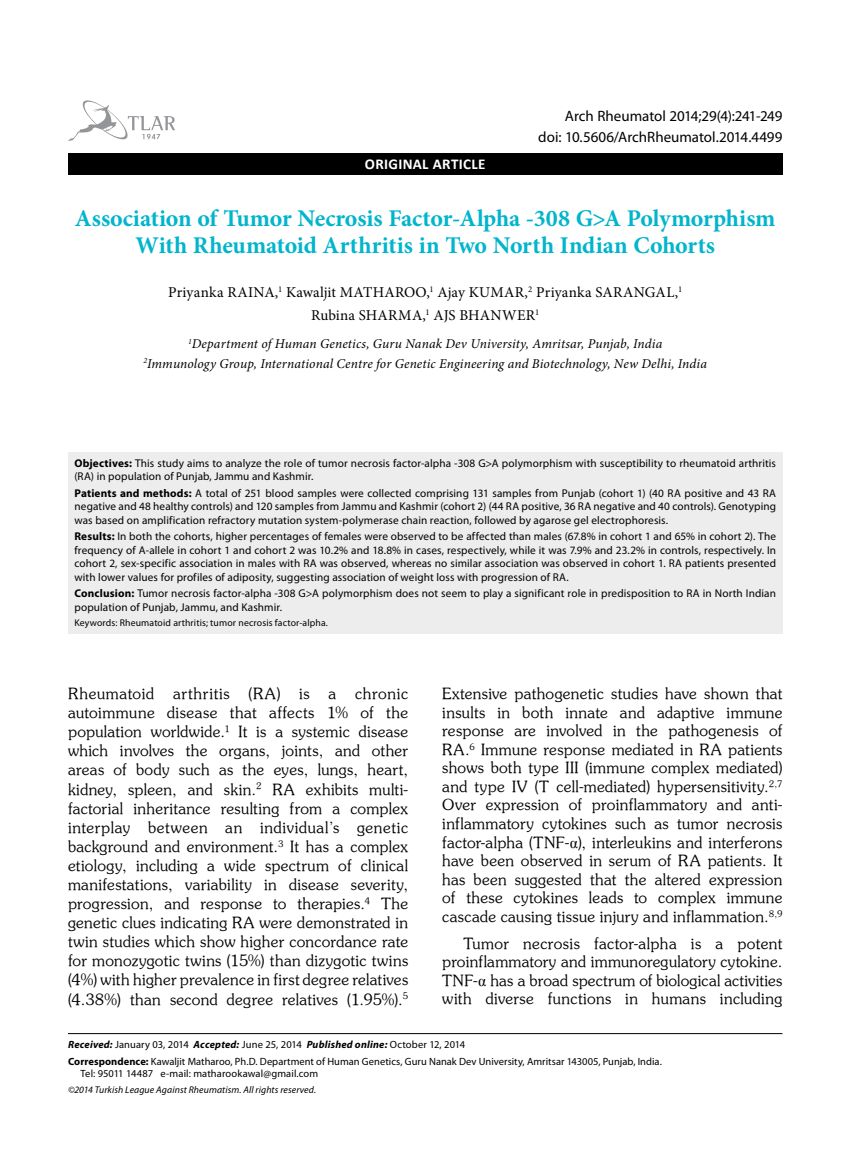
<style>
.page{position:relative;width:859px;height:1170px;background:#fff}
.page>*{position:absolute;margin:0;border:0;box-sizing:border-box;transform-origin:0 0}
.t1{font:700 24px/27px "Minion Pro";letter-spacing:-.005em;color:#00b5cc;text-align:center}
.t2{font:15.45px/19px "Souvenir Turk";letter-spacing:.02em;color:#000;text-align:justify}
.t3{font:15px/22.5px "Minion Pro";letter-spacing:.015em;color:#000;text-align:center}
.t4{font:15px "Myriad Pro";letter-spacing:-.005em;color:#000}
.t5{font:700 15px "Calibri";letter-spacing:.02em;color:#fff}
.t6{font:italic 13.5px/19.5px "Minion Pro";letter-spacing:.01em;color:#000;text-align:center}
.t7{font:11.25px/13.5px "Myriad Pro";letter-spacing:.01em;color:#000}
.t8{font:10.5px/16.8px "Myriad Pro";letter-spacing:.005em;color:#000}
.t9{font:9.75px "Myriad Pro";letter-spacing:.015em;color:#000}
.t10{font:italic 9.75px "Myriad Pro";letter-spacing:.01em;color:#000}
.s1{font-weight:700}
.s2{font-family:"Times New Roman"}
.s3{font-weight:700;font-style:italic}
</style>
<div class="page">
<div style="left:68px;top:153px;width:714px;height:21px;background:#000"></div>
<svg style="left:68px;top:100px;width:107px;height:41px"></svg>
<hr style="left:68px;top:1033px;width:714px;height:1px;background:#000">
<div style="left:68px;top:452px;width:714px;height:181px;background:#ededee"></div>
<p class="t4" style="left:565px;top:107px;width:219px">Arch Rheumatol 2014;29(4):241-249</p>
<p class="t5" style="left:365px;top:155px;width:122px">ORIGINAL ARTICLE</p>
<p class="t4" style="left:538px;top:127px;width:246px">doi: 10.5606/ArchRheumatol.2014.4499</p>
<h1 class="t1" style="left:75px;top:204px;width:702px">Association of Tumor Necrosis Factor-Alpha -308 G&gt;A Polymorphism<br>With Rheumatoid Arthritis in Two North Indian Cohorts</h1>
<p class="t3" style="left:168px;top:281px;width:516px">Priyanka RAINA,<sup>1</sup> Kawaljit MATHAROO,<sup>1</sup> Ajay KUMAR,<sup>2</sup> Priyanka SARANGAL,<sup>1<br></sup>Rubina SHARMA,<sup>1</sup> AJS BHANWER<sup>1</sup></p>
<p class="t6" style="left:143px;top:334px;width:565px"><sup>1</sup>Department of Human Genetics, Guru Nanak Dev University, Amritsar, Punjab, India<br><sup>2</sup>Immunology Group, International Centre for Genetic Engineering and Biotechnology, New Delhi, India</p>
<p class="t7" style="left:74px;top:456px;width:703px"><span class="s1">Objectives:</span> This study aims to analyze the role of tumor necrosis factor-alpha -308 G&gt;A polymorphism with susceptibility to rheumatoid arthritis (RA) in population of Punjab, Jammu and Kashmir.</p>
<p class="t7" style="left:74px;top:486px;width:703px;text-align:justify"><span class="s1">Patients and methods:</span> A total of 251 blood samples were collected comprising 131 samples from Punjab (cohort 1) (40 RA positive and 43 RA negative and 48 healthy controls) and 120 samples from Jammu and Kashmir (cohort 2) (44 RA positive, 36 RA negative and 40 controls). Genotyping was based on amplification refractory mutation system-polymerase chain reaction, followed by agarose gel electrophoresis.</p>
<p class="t7" style="left:74px;top:529px;width:703px;text-align:justify"><span class="s1">Results:</span> In both the cohorts, higher percentages of females were observed to be affected than males (67.8% in cohort 1 and 65% in cohort 2). The frequency of A-allele in cohort 1 and cohort 2 was 10.2% and 18.8% in cases, respectively, while it was 7.9% and 23.2% in controls, respectively. In cohort 2, sex-specific association in males with RA was observed, whereas no similar association was observed in cohort 1. RA patients presented with lower values for profiles of adiposity, suggesting association of weight loss with progression of RA.</p>
<p class="t7" style="left:74px;top:586px;width:703px"><span class="s1">Conclusion:</span> Tumor necrosis factor-alpha -308 G&gt;A polymorphism does not seem to play a significant role in predisposition to RA in North Indian population of Punjab, Jammu, and Kashmir.</p>
<p class="t9" style="left:74px;top:616px;width:255px">Keywords: Rheumatoid arthritis; tumor necrosis factor-alpha.</p>
<p class="t2" style="left:68px;top:683px;width:342px">Rheumatoid arthritis (RA) is a chronic autoimmune disease that affects 1% of the population worldwide.<sup>1</sup> It is a systemic disease which involves the organs, joints, and other areas of body such as the eyes, lungs, heart, kidney, spleen, and skin.<sup>2</sup> RA exhibits multi&shy;factorial inheritance resulting from a complex interplay between an individual’s genetic background and environment.<sup>3</sup> It has a complex etiology, including a wide spectrum of clinical manifestations, variability in disease severity, progression, and response to therapies.<sup>4</sup> The genetic clues indicating RA were demonstrated in twin studies which show higher concordance rate for monozygotic twins (15%) than dizygotic twins (4%) with higher prevalence in first degree relatives (4.38%) than second degree relatives (1.95%).<sup>5</sup></p>
<p class="t2" style="left:442px;top:684px;width:342px;line-height:18.6px">Extensive pathogenetic studies have shown that insults in both innate and adaptive immune response are involved in the pathogenesis of RA.<sup>6</sup> Immune response mediated in RA patients shows both type III (immune complex mediated) and type IV (T cell-mediated) hypersensitivity.<sup>2,7<br></sup>Over expression of proinflammatory and anti&shy;inflammatory cytokines such as tumor necrosis factor-alpha (TNF-<span class="s2">α</span>), interleukins and interferons have been observed in serum of RA patients. It has been suggested that the altered expression of these cytokines leads to complex immune cascade causing tissue injury and inflammation.<sup>8,9</sup></p>
<p class="t2" style="left:442px;top:933px;width:342px;line-height:18.6px;text-indent:21px">Tumor necrosis factor-alpha is a potent proinflammatory and immunoregulatory cytokine.<br>TNF-<span class="s2">α</span> has a broad spectrum of biological activities with diverse functions in humans including</p>
<p class="t8" style="left:68px;top:1035px;width:595px"><span class="s3">Received:</span> January 03, 2014 <span class="s3">Accepted:</span> June 25, 2014 <span class="s3">Published online:</span> October 12, 2014<br><span class="s1">Correspondence:</span> Kawaljit Matharoo, Ph.D. Department of Human Genetics, Guru Nanak Dev University, Amritsar 143005, Punjab, India.</p>
<p class="t8" style="left:81px;top:1065px;width:239px">Tel: 95011 14487 e-mail: matharookawal@gmail.com</p>
<p class="t10" style="left:68px;top:1083px;width:250px">©2014 Turkish League Against Rheumatism. All rights reserved.</p>
</div>
